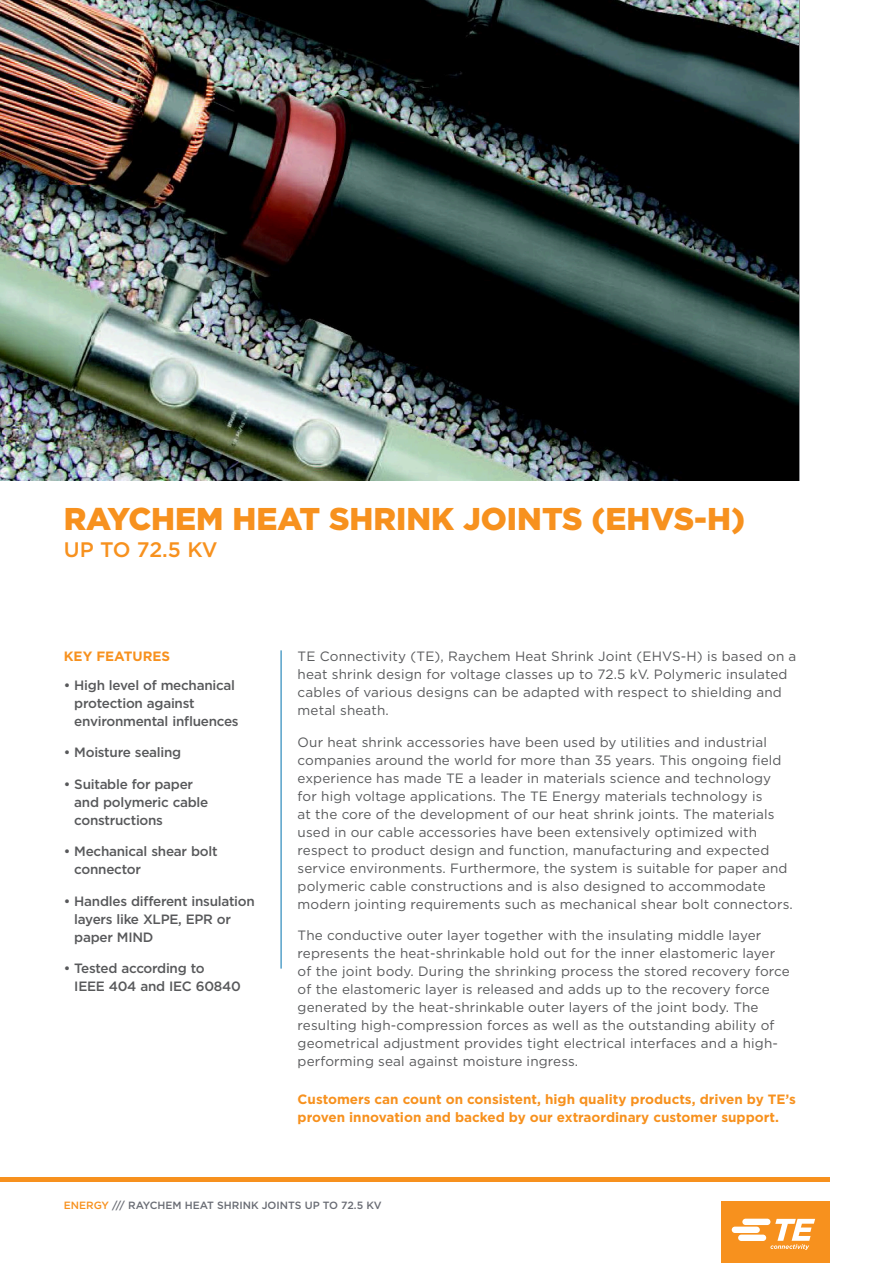
<style>
.page{position:relative;width:893px;height:1263px;background:#fff}
.page>*{position:absolute;margin:0;border:0;box-sizing:border-box;transform-origin:0 0}
.Cover_-_Main_Headlin{font:900 31.5px "Gotham";color:#f7911e}
.Cover_-_Subhead{font:500 21px "Gotham";letter-spacing:-.025em;color:#f7911e}
.Main_Body_Copy{font:13.5px/18px "Gotham";letter-spacing:.01em;color:#58595b}
.Key_Features_-_Bulle{font:500 13.5px/18px "Gotham";letter-spacing:-.02em;color:#58595b}
.Cover_-_Closing_Copy{font:700 13.5px/18px "Gotham";color:#f7911e}
.KEY_FEATURE__TITLE{font:700 13.5px "Gotham";color:#f7911e}
.WP_Footer_Info{font:500 10.5px "Gotham";color:#696c74}
.s1{color:#f7911e}
</style>
<div class="page">
<hr style="left:281px;top:650px;width:1px;height:318px;background:#0073ae">
<hr style="left:0;top:1178px;width:829px;height:4px;background:#f7911e">
<div style="left:721px;top:1201px;width:108px;height:62px;background:#f7911e"></div>
<svg style="left:732px;top:1219px;width:83px;height:31px"></svg>
<img style="left:0;top:0;width:799px;height:480px">
<p class="Cover_-_Main_Headlin" style="left:64px;top:497px;width:683px">RAYCHEM HEAT SHRINK JOINTS (EHVS-H)</p>
<p class="Cover_-_Subhead" style="left:64px;top:536px;width:155px">UP TO 72.5 KV</p>
<p class="KEY_FEATURE__TITLE" style="left:64px;top:647px;width:108px">KEY FEATURES</p>
<p class="Main_Body_Copy" style="left:298px;top:647px;width:500px">TE Connectivity (TE), Raychem Heat Shrink Joint (EHVS-H) is based on a heat shrink design for voltage classes up to 72.5 kV. Polymeric insulated cables of various designs can be adapted with respect to shielding and metal sheath.</p>
<p class="Main_Body_Copy" style="left:298px;top:733px;width:497px">Our heat shrink accessories have been used by utilities and industrial companies around the world for more than 35 years. This ongoing field experience has made TE a leader in materials science and technology for high voltage applications. The TE Energy materials technology is<br>at the core of the development of our heat shrink joints. The materials used in our cable accessories have been extensively optimized with respect to product design and function, manufacturing and expected service environments. Furthermore, the system is suitable for paper and polymeric cable constructions and is also designed to accommodate modern jointing requirements such as mechanical shear bolt connectors.</p>
<p class="Main_Body_Copy" style="left:298px;top:926px;width:494px">The conductive outer layer together with the insulating middle layer represents the heat-shrinkable hold out for the inner elastomeric layer of the joint body. During the shrinking process the stored recovery force of the elastomeric layer is released and adds up to the recovery force generated by the heat-shrinkable outer layers of the joint body. The resulting high-compression forces as well as the outstanding ability of geometrical adjustment provides tight electrical interfaces and a high&shy;performing seal against moisture ingress.</p>
<p class="Cover_-_Closing_Copy" style="left:298px;top:1090px;width:500px">Customers can count on consistent, high quality products, driven by TE’s proven innovation and backed by our extraordinary customer support.</p>
<p class="Key_Features_-_Bulle" style="left:74px;top:676px;width:166px;text-indent:-11px">• High level of mechanical protection against environmental influences</p>
<p class="Key_Features_-_Bulle" style="left:64px;top:743px;width:119px">• Moisture sealing</p>
<p class="Key_Features_-_Bulle" style="left:74px;top:775px;width:136px;text-indent:-11px">• Suitable for paper and polymeric cable constructions</p>
<p class="Key_Features_-_Bulle" style="left:74px;top:842px;width:145px;text-indent:-11px">• Mechanical shear bolt connector</p>
<p class="Key_Features_-_Bulle" style="left:74px;top:892px;width:182px;text-indent:-11px">• Handles different insulation layers like XLPE, EPR or paper MIND</p>
<p class="Key_Features_-_Bulle" style="left:74px;top:959px;width:168px;text-indent:-11px">• Tested according to<br>IEEE 404 and IEC 60840</p>
<p class="WP_Footer_Info" style="left:64px;top:1198px;width:319px"><span class="s1">ENERGY</span> /// RAYCHEM HEAT SHRINK JOINTS UP TO 72.5 KV</p>
</div>
